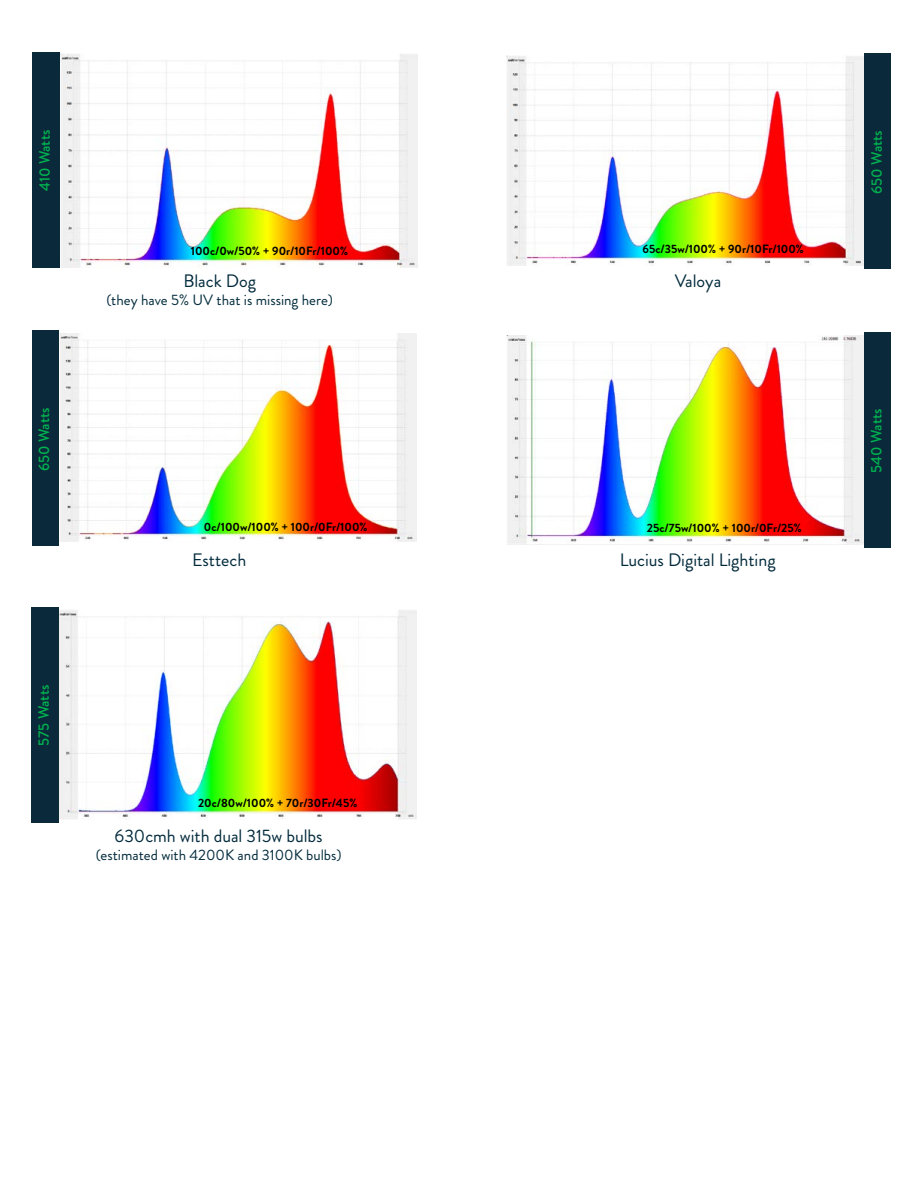
<style>
.page{position:relative;width:918px;height:1188px;background:#fff}
.page>*{position:absolute;margin:0;border:0;box-sizing:border-box;transform-origin:0 0}
.t1{font:18px "Brandon Grotesque";color:#002a3b}
.t2{font:15px "Brandon Grotesque";color:#002a3b}
.t3{font:500 15px "Brandon Grotesque";color:#00b34f}
.t4{font:700 12px "Brandon Grotesque";color:#000}
</style>
<div class="page">
<img style="left:60px;top:53px;width:358px;height:214px">
<img style="left:60px;top:334px;width:357px;height:208px">
<img style="left:507px;top:335px;width:357px;height:209px">
<img style="left:507px;top:56px;width:357px;height:209px">
<div style="left:32px;top:330px;width:27px;height:216px;background:#0a2a3b"></div>
<div style="left:864px;top:332px;width:27px;height:216px;background:#0a2a3b"></div>
<div style="left:32px;top:52px;width:27px;height:216px;background:#0a2a3b"></div>
<div style="left:864px;top:53px;width:27px;height:216px;background:#0a2a3b"></div>
<img style="left:59px;top:610px;width:357px;height:209px">
<div style="left:31px;top:607px;width:27px;height:216px;background:#0a2a3b"></div>
<p class="t3" style="left:34px;top:191px;width:63px;rotate:-90deg">410 Watts</p>
<p class="t3" style="left:866px;top:194px;width:65px;rotate:-90deg">650 Watts</p>
<p class="t4" style="left:191px;top:243px;width:159px">100c/0w/50% + 90r/10Fr/100%</p>
<h1 class="t1" style="left:183px;top:269px;width:74px">Black Dog</h1>
<p class="t2" style="left:106px;top:290px;width:228px">(they have 5% UV that is missing here)</p>
<p class="t4" style="left:643px;top:241px;width:163px">65c/35w/100% + 90r/10Fr/100%</p>
<h1 class="t1" style="left:675px;top:269px;width:48px">Valoya</h1>
<p class="t3" style="left:34px;top:471px;width:65px;rotate:-90deg">650 Watts</p>
<p class="t3" style="left:866px;top:473px;width:66px;rotate:-90deg">540 Watts</p>
<p class="t3" style="left:33px;top:746px;width:63px;rotate:-90deg">575 Watts</p>
<p class="t4" style="left:204px;top:518px;width:165px">0c/100w/100% + 100r/0Fr/100%</p>
<h1 class="t1" style="left:192px;top:548px;width:56px">Esttech</h1>
<p class="t4" style="left:198px;top:794px;width:161px">20c/80w/100% + 70r/30Fr/45%</p>
<h1 class="t1" style="left:115px;top:824px;width:210px">630cmh with dual 315w bulbs</h1>
<p class="t2" style="left:96px;top:845px;width:247px">(estimated with 4200K and 3100K bulbs)</p>
<p class="t4" style="left:647px;top:520px;width:156px">25c/75w/100% + 100r/0Fr/25%</p>
<h1 class="t1" style="left:620px;top:548px;width:157px">Lucius Digital Lighting</h1>
</div>
